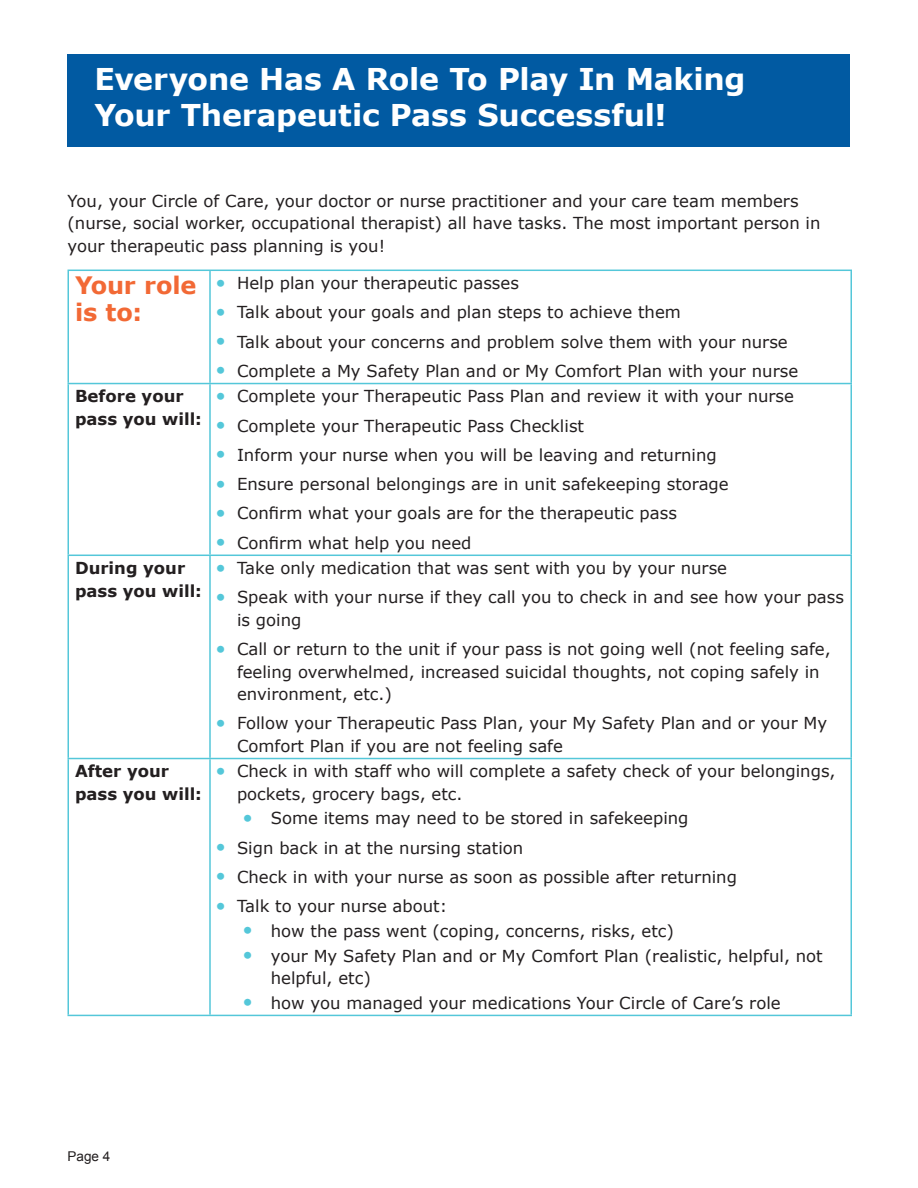
<style>
.page{position:relative;width:918px;height:1188px;background:#fff}
.page>*{position:absolute;margin:0;border:0;box-sizing:border-box;transform-origin:0 0}
.t1{font:700 30px/36px "Verdana";letter-spacing:-.01em;color:#fff}
.t2{font:700 24px/27px "Verdana";letter-spacing:-.005em;color:#f26935}
.t3{font:16.5px/29.2px "Verdana";color:#231f20}
.t4{font:700 16.5px/22.5px "Verdana";color:#231f20}
.t5{font:13.5px "Arial";color:#231f20}
.s1{font-family:"Universal Std Newswith Comm Pi";font-size:14.1px;color:#54c7d9}
</style>
<div class="page">
<div style="left:68px;top:54px;width:782px;height:92px;background:#015aa2"></div>
<hr style="left:68px;top:270px;width:142px;height:1px;background:#54c7d9">
<hr style="left:68px;top:271px;width:1px;height:112px;background:#54c7d9">
<hr style="left:210px;top:270px;width:642px;height:1px;background:#54c7d9">
<hr style="left:209px;top:271px;width:2px;height:112px;background:#54c7d9">
<hr style="left:850px;top:271px;width:2px;height:112px;background:#54c7d9">
<hr style="left:68px;top:383px;width:142px;height:1px;background:#54c7d9">
<hr style="left:68px;top:384px;width:1px;height:171px;background:#54c7d9">
<hr style="left:210px;top:383px;width:642px;height:1px;background:#54c7d9">
<hr style="left:209px;top:384px;width:2px;height:171px;background:#54c7d9">
<hr style="left:850px;top:384px;width:2px;height:171px;background:#54c7d9">
<hr style="left:68px;top:555px;width:142px;height:1px;background:#54c7d9">
<hr style="left:68px;top:556px;width:1px;height:202px;background:#54c7d9">
<hr style="left:210px;top:555px;width:642px;height:1px;background:#54c7d9">
<hr style="left:209px;top:556px;width:2px;height:202px;background:#54c7d9">
<hr style="left:850px;top:556px;width:2px;height:202px;background:#54c7d9">
<hr style="left:68px;top:758px;width:142px;height:1px;background:#54c7d9">
<hr style="left:68px;top:759px;width:1px;height:256px;background:#54c7d9">
<hr style="left:210px;top:758px;width:642px;height:1px;background:#54c7d9">
<hr style="left:209px;top:759px;width:2px;height:256px;background:#54c7d9">
<hr style="left:850px;top:759px;width:2px;height:256px;background:#54c7d9">
<hr style="left:68px;top:1015px;width:142px;height:1px;background:#54c7d9">
<hr style="left:210px;top:1015px;width:642px;height:1px;background:#54c7d9">
<h1 class="t1" style="left:94px;top:62px;width:653px">Everyone Has A Role To Play In Making<br>Your Therapeutic Pass Successful!</h1>
<p class="t3" style="left:68px;top:190px;width:755px;line-height:22.5px">You, your Circle of Care, your doctor or nurse practitioner and your care team members (nurse, social worker, occupational therapist) all have tasks. The most important person in your therapeutic pass planning is you!</p>
<h2 class="t2" style="left:75px;top:272px;width:123px">Your role is to:</h2>
<p class="t3" style="left:217px;top:269px;width:583px"><span class="s1">⦁</span> Help plan your therapeutic passes<br><span class="s1">⦁</span> Talk about your goals and plan steps to achieve them<br><span class="s1">⦁</span> Talk about your concerns and problem solve them with your nurse <span class="s1">⦁</span> Complete a My Safety Plan and or My Comfort Plan with your nurse</p>
<p class="t4" style="left:75px;top:385px;width:128px">Before your pass you will:</p>
<p class="t3" style="left:217px;top:382px;width:579px"><span class="s1">⦁</span> Complete your Therapeutic Pass Plan and review it with your nurse <span class="s1">⦁</span> Complete your Therapeutic Pass Checklist<br><span class="s1">⦁</span> Inform your nurse when you will be leaving and returning<br><span class="s1">⦁</span> Ensure personal belongings are in unit safekeeping storage<br><span class="s1">⦁</span> Confirm what your goals are for the therapeutic pass<br><span class="s1">⦁</span> Confirm what help you need</p>
<p class="t4" style="left:75px;top:557px;width:128px">During your pass you will:</p>
<p class="t3" style="left:217px;top:554px;width:629px"><span class="s1">⦁</span> Take only medication that was sent with you by your nurse<br><span class="s1">⦁</span> Speak with your nurse if they call you to check in and see how your pass</p>
<p class="t3" style="left:217px;top:605px;width:616px;text-indent:20px">is going<br><span class="s1">⦁</span> Call or return to the unit if your pass is not going well (not feeling safe,</p>
<p class="t3" style="left:237px;top:661px;width:584px;line-height:22.5px">feeling overwhelmed, increased suicidal thoughts, not coping safely in environment, etc. )</p>
<p class="t3" style="left:237px;top:712px;width:592px;line-height:22.5px;text-indent:-20px"><span class="s1">⦁</span> Follow your Therapeutic Pass Plan, your My Safety Plan and or your My<br>Comfort Plan if you are not feeling safe</p>
<p class="t4" style="left:75px;top:760px;width:128px">After your pass you will:</p>
<p class="t3" style="left:237px;top:760px;width:600px;line-height:22.5px;text-indent:-20px"><span class="s1">⦁</span> Check in with staff who will complete a safety check of your belongings, pockets, grocery bags, etc.</p>
<p class="t3" style="left:217px;top:804px;width:522px;text-indent:27px"><span class="s1">⦁</span> Some items may need to be stored in safekeeping<br><span class="s1">⦁</span> Sign back in at the nursing station<br><span class="s1">⦁</span> Check in with your nurse as soon as possible after returning <span class="s1">⦁</span> Talk to your nurse about:</p>
<p class="t3" style="left:244px;top:919px;width:581px;line-height:24.6px"><span class="s1">⦁</span> how the pass went (coping, concerns, risks, etc)<br><span class="s1">⦁</span> your My Safety Plan and or My Comfort Plan (realistic, helpful, not</p>
<p class="t3" style="left:244px;top:966px;width:538px;line-height:24.6px;text-indent:27px">helpful, etc)<br><span class="s1">⦁</span> how you managed your medications Your Circle of Care’s role</p>
<p class="t5" style="left:68px;top:1147px;width:44px">Page 4</p>
</div>
